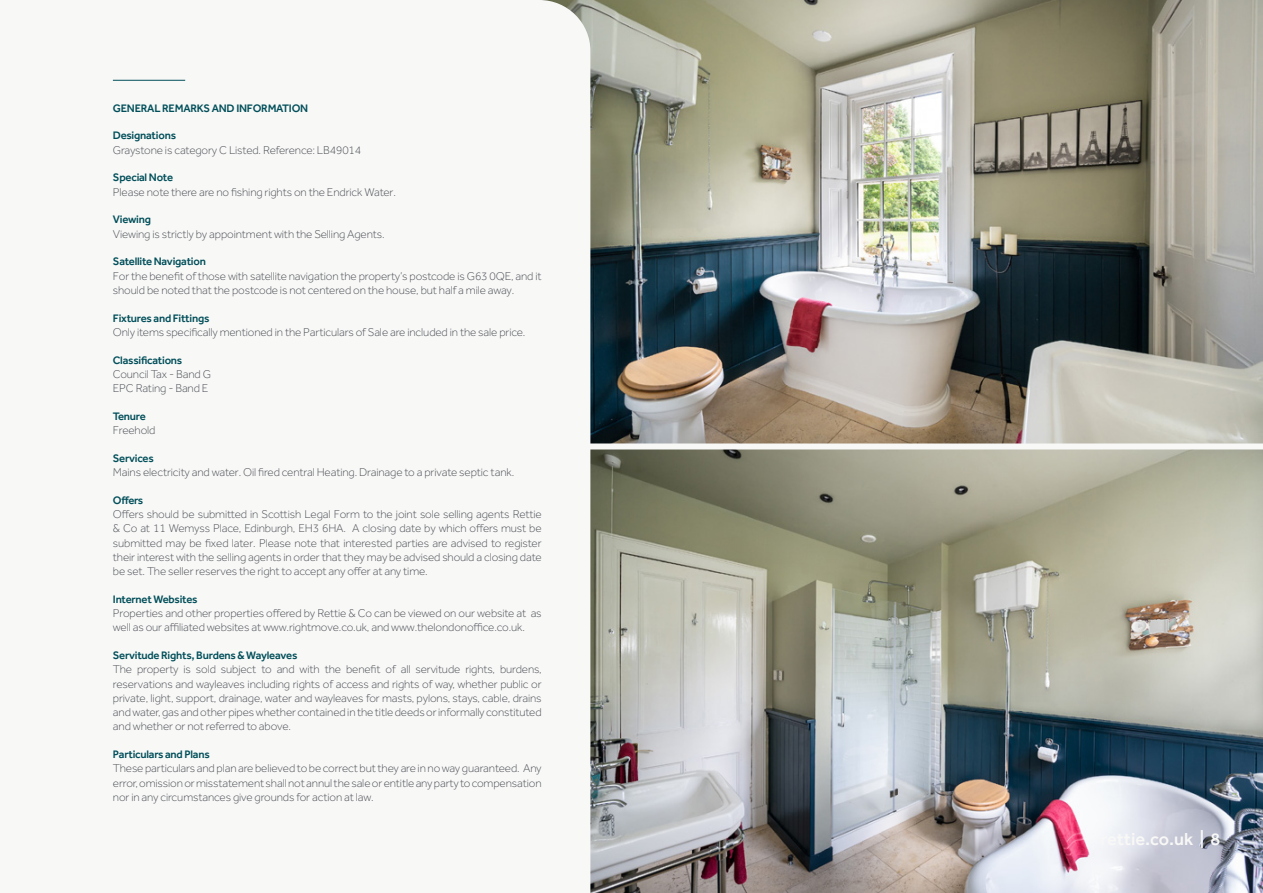
<style>
.page{position:relative;width:1263px;height:893px;background:#fff}
.page>*{position:absolute;margin:0;border:0;box-sizing:border-box;transform-origin:0 0}
.t1{font:500 18px "Effra";color:#f8f8f7}
.text{font:300 11.7px/14.2px "Effra";letter-spacing:-.01em;color:#4d5056;text-align:justify}
.heads{font:500 11.25px "Effra";letter-spacing:-.02em;color:#004e59}
</style>
<div class="page">
<img style="left:590px;top:449px;width:673px;height:444px">
<img style="left:590px;top:0;width:673px;height:443px">
<div style="left:569px;top:443px;width:694px;height:6px;background:#f8f8f7"></div>
<hr style="left:113px;top:80px;width:72px;height:1px;background:#004e59">
<p class="heads" style="left:113px;top:102px;width:197px">GENERAL REMARKS AND INFORMATION</p>
<p class="heads" style="left:113px;top:129px;width:65px">Designations</p>
<p class="text" style="left:113px;top:143px;width:250px">Graystone is category C Listed. Reference: LB49014</p>
<p class="heads" style="left:113px;top:171px;width:62px">Special Note</p>
<p class="text" style="left:113px;top:185px;width:285px">Please note there are no fishing rights on the Endrick Water.</p>
<p class="heads" style="left:113px;top:213px;width:40px">Viewing</p>
<p class="text" style="left:113px;top:227px;width:273px">Viewing is strictly by appointment with the Selling Agents.</p>
<p class="heads" style="left:113px;top:255px;width:95px">Satellite Navigation</p>
<p class="text" style="left:113px;top:269px;width:430px">For the benefit of those with satellite navigation the property’s postcode is G63 0QE, and it should be noted that the postcode is not centered on the house, but half a mile away.</p>
<p class="heads" style="left:113px;top:311px;width:98px">Fixtures and Fittings</p>
<p class="text" style="left:113px;top:325px;width:414px">Only items specifically mentioned in the Particulars of Sale are included in the sale price.</p>
<p class="heads" style="left:113px;top:353px;width:71px">Classifications</p>
<p class="text" style="left:113px;top:367px;width:100px">Council Tax - Band G</p>
<p class="text" style="left:113px;top:381px;width:97px">EPC Rating - Band E</p>
<p class="heads" style="left:113px;top:409px;width:35px">Tenure</p>
<p class="text" style="left:113px;top:423px;width:44px">Freehold</p>
<p class="heads" style="left:113px;top:451px;width:42px">Services</p>
<p class="text" style="left:113px;top:465px;width:403px">Mains electricity and water. Oil fired central Heating. Drainage to a private septic tank.</p>
<p class="heads" style="left:113px;top:493px;width:32px">Offers</p>
<p class="text" style="left:113px;top:507px;width:430px">Offers should be submitted in Scottish Legal Form to the joint sole selling agents Rettie &amp; Co at 11 Wemyss Place, Edinburgh, EH3 6HA. A closing date by which offers must be submitted may be fixed later. Please note that interested parties are advised to register their interest with the selling agents in order that they may be advised should a closing date be set. The seller reserves the right to accept any offer at any time.</p>
<p class="heads" style="left:113px;top:592px;width:86px">Internet Websites</p>
<p class="text" style="left:113px;top:606px;width:430px">Properties and other properties offered by Rettie &amp; Co can be viewed on our website at as well as our affiliated websites at www.rightmove.co.uk, and www.thelondonoffice.co.uk.</p>
<p class="heads" style="left:113px;top:649px;width:186px">Servitude Rights, Burdens &amp; Wayleaves</p>
<p class="text" style="left:113px;top:662px;width:430px">The property is sold subject to and with the benefit of all servitude rights, burdens, reservations and wayleaves including rights of access and rights of way, whether public or private, light, support, drainage, water and wayleaves for masts, pylons, stays, cable, drains and water, gas and other pipes whether contained in the title deeds or informally constituted and whether or not referred to above.</p>
<p class="heads" style="left:113px;top:748px;width:98px">Particulars and Plans</p>
<p class="text" style="left:113px;top:761px;width:430px">These particulars and plan are believed to be correct but they are in no way guaranteed. Any error, omission or misstatement shall not annul the sale or entitle any party to compensation nor in any circumstances give grounds for action at law.</p>
<p class="t1" style="left:1100px;top:828px;width:122px">rettie.co.uk | 8</p>
</div>
